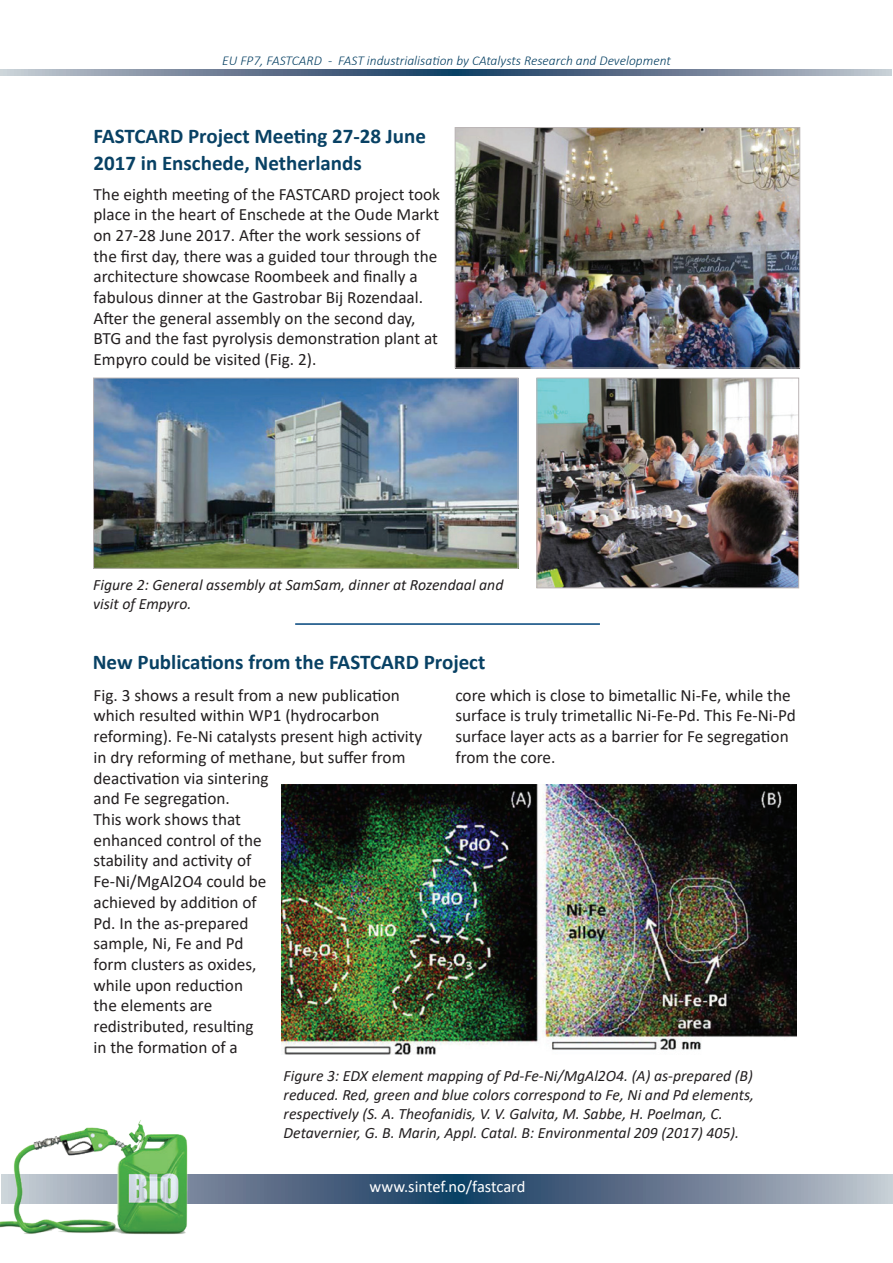
<style>
.page{position:relative;width:893px;height:1263px;background:#fff}
.page>*{position:absolute;margin:0;border:0;box-sizing:border-box;transform-origin:0 0}
.t1{font:700 21px/27px "Calibri";color:#084164}
.t2{font:17.25px/20.7px "Calibri";color:#231f20}
.t3{font:16.5px "Calibri";letter-spacing:-.01em;color:#fff}
.t4{font:italic 15.75px/18.9px "Calibri";color:#231f20}
.t5{font:italic 300 13.5px "Calibri";color:#084164}
</style>
<div class="page">
<svg style="left:0;top:69px;width:891px;height:6px;background:#6c7f96"></svg>
<svg style="left:206px;top:1175px;width:687px;height:28px;background:#5d738c"></svg>
<img style="left:0;top:1120px;width:206px;height:114px">
<img style="left:457px;top:129px;width:341px;height:237px">
<div style="left:455px;top:127px;width:345px;height:241px;border:1px solid #bbb5b6"></div>
<img style="left:539px;top:380px;width:258px;height:206px">
<div style="left:537px;top:378px;width:262px;height:210px;border:1px solid #bbb5b6"></div>
<img style="left:95px;top:380px;width:421px;height:186px">
<div style="left:93px;top:378px;width:425px;height:190px;border:1px solid #bbb5b6"></div>
<img style="left:281px;top:784px;width:516px;height:271px">
<hr style="left:295px;top:623px;width:305px;height:2px;background:#00447b">
<p class="t5" style="left:222px;top:53px;width:450px">EU FP7, FASTCARD - FAST industrialisation by CAtalysts Research and Development</p>
<p class="t1" style="left:94px;top:123px;width:334px">FASTCARD Project Meeting 27-28 June<br>2017 in Enschede, Netherlands</p>
<p class="t2" style="left:94px;top:183px;width:348px">The eighth meeting of the FASTCARD project took place in the heart of Enschede at the Oude Markt on 27-28 June 2017. After the work sessions of the first day, there was a guided tour through the architecture showcase Roombeek and finally a fabulous dinner at the Gastrobar Bij Rozendaal.<br>After the general assembly on the second day, BTG and the fast pyrolysis demonstration plant at Empyro could be visited (Fig. 2).</p>
<p class="t4" style="left:93px;top:575px;width:412px">Figure 2: General assembly at SamSam, dinner at Rozendaal and visit of Empyro.</p>
<p class="t1" style="left:93px;top:648px;width:394px">New Publications from the FASTCARD Project</p>
<p class="t2" style="left:94px;top:684px;width:330px">Fig. 3 shows a result from a new publication which resulted within WP1 (hydrocarbon reforming). Fe-Ni catalysts present high activity in dry reforming of methane, but suffer from deactivation via sintering<br>and Fe segregation.<br>This work shows that<br>enhanced control of the<br>stability and activity of<br>Fe-Ni/MgAl2O4 could be<br>achieved by addition of<br>Pd. In the as-prepared<br>sample, Ni, Fe and Pd<br>form clusters as oxides,<br>while upon reduction<br>the elements are<br>redistributed, resulting<br>in the formation of a</p>
<p class="t2" style="left:455px;top:684px;width:342px">core which is close to bimetallic Ni-Fe, while the surface is truly trimetallic Ni-Fe-Pd. This Fe-Ni-Pd surface layer acts as a barrier for Fe segregation from the core.</p>
<p class="t4" style="left:284px;top:1065px;width:472px">Figure 3: EDX element mapping of Pd-Fe-Ni/MgAl2O4. (A) as-prepared (B) reduced. Red, green and blue colors correspond to Fe, Ni and Pd elements, respectively (S. A. Theofanidis, V. V. Galvita, M. Sabbe, H. Poelman, C.<br>Detavernier, G. B. Marin, Appl. Catal. B: Environmental 209 (2017) 405).</p>
<p class="t3" style="left:370px;top:1175px;width:157px">www.sintef.no/fastcard</p>
</div>
